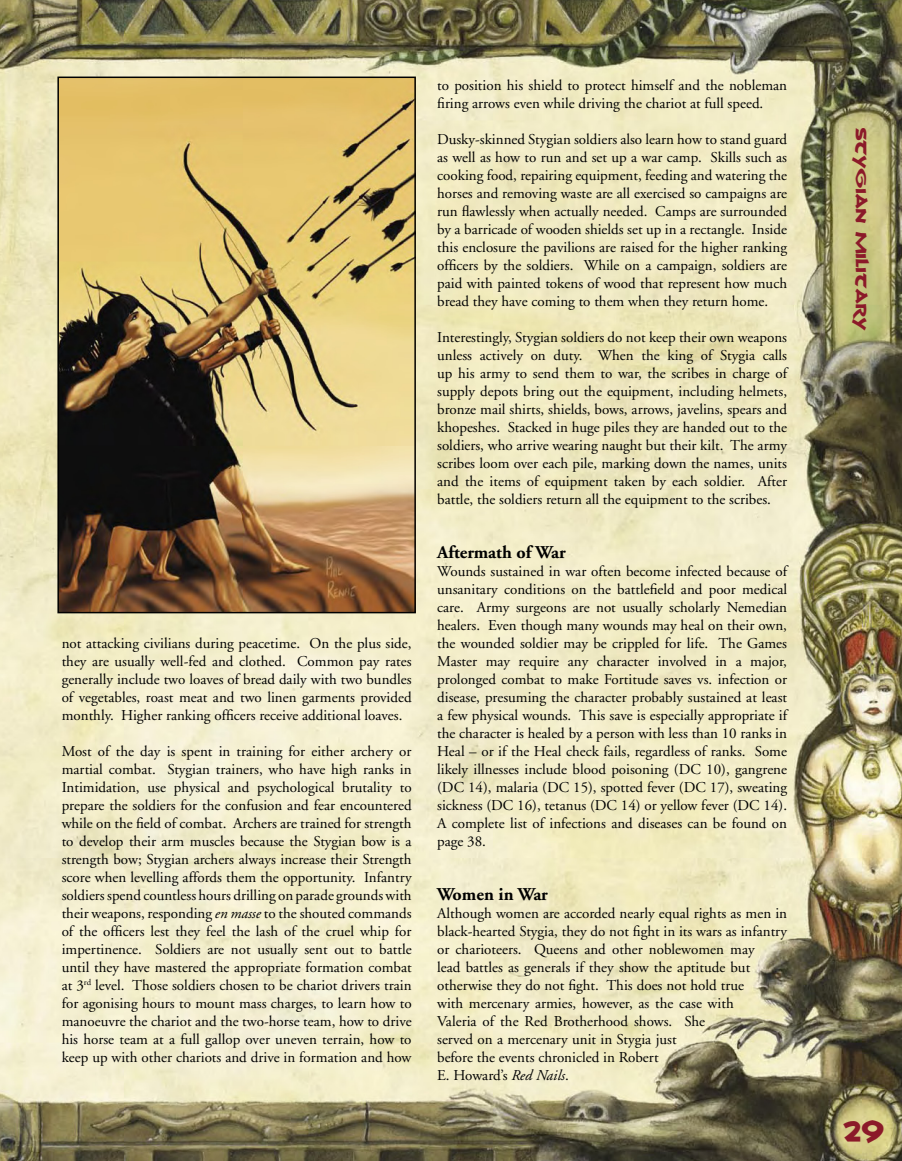
<style>
.page{position:relative;width:902px;height:1161px;background:#fff}
.page>*{position:absolute;margin:0;border:0;box-sizing:border-box;transform-origin:0 0}
.t1{font:28.5px "Hyborian";color:#8b1a29}
.t2{font:700 18px "Adobe Garamond";color:#000}
.t3{font:18px "Hyborian";letter-spacing:-.005em;color:#8b1a29}
.t4{font:15px/18px "Adobe Garamond";color:#000;text-align:justify}
.s1{font-style:italic}
</style>
<div class="page">
<img style="left:0;top:0;width:901px;height:1161px">
<img style="left:60px;top:80px;width:353px;height:530px">
<div style="left:57px;top:77px;width:359px;height:536px;border:2px solid #000"></div>
<p class="t4" style="left:62px;top:635px;width:351px">not attacking civilians during peacetime. On the plus side, they are usually well-fed and clothed. Common pay rates generally include two loaves of bread daily with two bundles of vegetables, roast meat and two linen garments provided monthly. Higher ranking officers receive additional loaves.</p>
<p class="t4" style="left:62px;top:743px;width:351px">Most of the day is spent in training for either archery or martial combat. Stygian trainers, who have high ranks in Intimidation, use physical and psychological brutality to prepare the soldiers for the confusion and fear encountered while on the field of combat. Archers are trained for strength to develop their arm muscles because the Stygian bow is a strength bow; Stygian archers always increase their Strength score when levelling affords them the opportunity. Infantry soldiers spend countless hours drilling on parade grounds with their weapons, responding <span class="s1">en masse</span> to the shouted commands of the officers lest they feel the lash of the cruel whip for impertinence. Soldiers are not usually sent out to battle until they have mastered the appropriate formation combat at 3<sup>rd</sup> level. Those soldiers chosen to be chariot drivers train for agonising hours to mount mass charges, to learn how to manoeuvre the chariot and the two-horse team, how to drive his horse team at a full gallop over uneven terrain, how to keep up with other chariots and drive in formation and how</p>
<p class="t4" style="left:437px;top:77px;width:351px">to position his shield to protect himself and the nobleman firing arrows even while driving the chariot at full speed.</p>
<p class="t4" style="left:437px;top:131px;width:351px">Dusky-skinned Stygian soldiers also learn how to stand guard as well as how to run and set up a war camp. Skills such as cooking food, repairing equipment, feeding and watering the horses and removing waste are all exercised so campaigns are run flawlessly when actually needed. Camps are surrounded by a barricade of wooden shields set up in a rectangle. Inside this enclosure the pavilions are raised for the higher ranking officers by the soldiers. While on a campaign, soldiers are paid with painted tokens of wood that represent how much bread they have coming to them when they return home.</p>
<p class="t4" style="left:437px;top:329px;width:351px">Interestingly, Stygian soldiers do not keep their own weapons unless actively on duty. When the king of Stygia calls up his army to send them to war, the scribes in charge of supply depots bring out the equipment, including helmets, bronze mail shirts, shields, bows, arrows, javelins, spears and khopeshes. Stacked in huge piles they are handed out to the soldiers, who arrive wearing naught but their kilt. The army scribes loom over each pile, marking down the names, units and the items of equipment taken by each soldier. After battle, the soldiers return all the equipment to the scribes.</p>
<p class="t2" style="left:437px;top:542px;width:130px">Aftermath of War</p>
<p class="t4" style="left:437px;top:563px;width:351px">Wounds sustained in war often become infected because of unsanitary conditions on the battlefield and poor medical care. Army surgeons are not usually scholarly Nemedian healers. Even though many wounds may heal on their own, the wounded soldier may be crippled for life. The Games Master may require any character involved in a major, prolonged combat to make Fortitude saves vs. infection or disease, presuming the character probably sustained at least a few physical wounds. This save is especially appropriate if the character is healed by a person with less than 10 ranks in Heal – or if the Heal check fails, regardless of ranks. Some likely illnesses include blood poisoning (DC 10), gangrene (DC 14), malaria (DC 15), spotted fever (DC 17), sweating sickness (DC 16), tetanus (DC 14) or yellow fever (DC 14).<br>A complete list of infections and diseases can be found on page 38.</p>
<p class="t2" style="left:437px;top:884px;width:112px">Women in War</p>
<p class="t4" style="left:437px;top:905px;width:351px;text-align:left">Although women are accorded nearly equal rights as men in black-hearted Stygia, they do not fight in its wars as infantry or charioteers. Queens and other noblewomen may<br>lead battles as generals if they show the aptitude but otherwise they do not fight. This does not hold true<br>with mercenary armies, however, as the case with<br>Valeria of the Red Brotherhood shows. She<br>served on a mercenary unit in Stygia just<br>before the events chronicled in Robert<br>E. Howard’s <span class="s1">Red Nails</span>.</p>
<p class="t3" style="left:873px;top:128px;width:205px;rotate:90deg">Stygian Military</p>
<h1 class="t1" style="left:843px;top:1114px;width:44px">29</h1>
</div>
